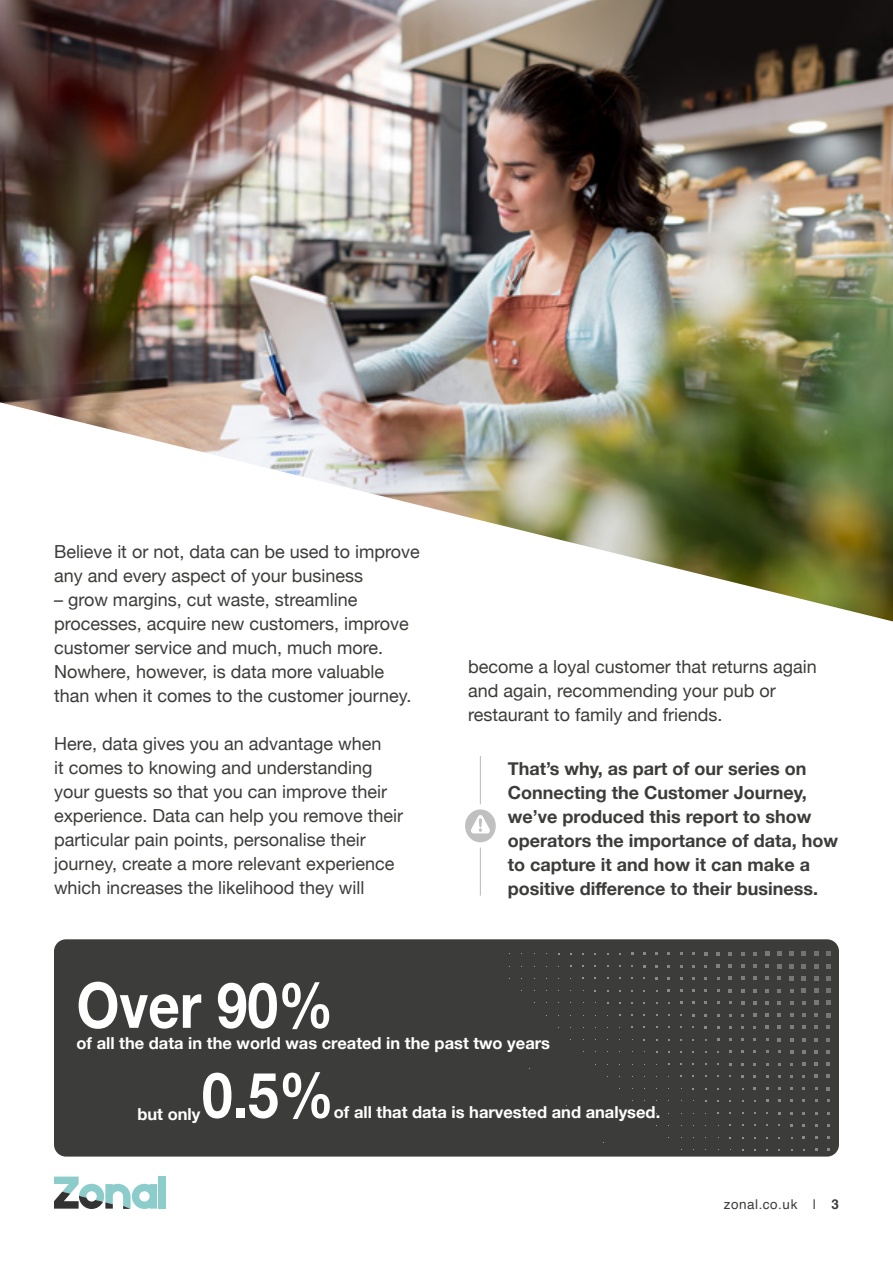
<style>
.page{position:relative;width:893px;height:1263px;background:#fff}
.page>*{position:absolute;margin:0;border:0;box-sizing:border-box;transform-origin:0 0}
.t1{font:700 63.15px "Helvetica Neue";color:#fff;scale:.87 1}
.t2{font:18px/24px "Helvetica Neue";color:#3c3c3b}
.t3{font:700 18px/24px "Helvetica Neue";color:#3c3c3b}
.t4{font:700 16.5px "Helvetica Neue";color:#fff}
.t5{font:13.5px "Helvetica";letter-spacing:.04em;color:#3c3c3b}
.s1{font-weight:700}
</style>
<div class="page">
<hr style="left:480px;top:756px;width:1px;height:48px;background:#c0c0c0">
<hr style="left:480px;top:847px;width:1px;height:49px;background:#c0c0c0">
<div style="left:465px;top:809px;width:31px;height:33px;background:#c0c0c0;border-radius:50%"></div>
<svg style="left:471px;top:815px;width:19px;height:18px"></svg>
<div style="left:54px;top:939px;width:785px;height:217px;background:#3c3c3b;border-radius:12px"></div>
<svg style="left:814px;top:1075px;width:4px;height:3px"></svg>
<svg style="left:802px;top:1062px;width:3px;height:4px"></svg>
<svg style="left:814px;top:1062px;width:4px;height:4px"></svg>
<svg style="left:827px;top:1062px;width:3px;height:4px"></svg>
<svg style="left:814px;top:1050px;width:4px;height:3px"></svg>
<svg style="left:826px;top:1050px;width:4px;height:4px"></svg>
<svg style="left:814px;top:1038px;width:4px;height:3px"></svg>
<svg style="left:826px;top:1038px;width:4px;height:3px"></svg>
<svg style="left:765px;top:1026px;width:4px;height:3px"></svg>
<svg style="left:802px;top:1025px;width:4px;height:4px"></svg>
<svg style="left:814px;top:1025px;width:4px;height:4px"></svg>
<svg style="left:826px;top:1025px;width:4px;height:4px"></svg>
<svg style="left:753px;top:1013px;width:3px;height:4px"></svg>
<svg style="left:765px;top:1013px;width:4px;height:4px"></svg>
<svg style="left:778px;top:1013px;width:3px;height:4px"></svg>
<svg style="left:790px;top:1013px;width:3px;height:4px"></svg>
<svg style="left:802px;top:1013px;width:4px;height:4px"></svg>
<svg style="left:814px;top:1013px;width:4px;height:4px"></svg>
<svg style="left:826px;top:1013px;width:4px;height:4px"></svg>
<svg style="left:765px;top:1001px;width:4px;height:3px"></svg>
<svg style="left:777px;top:1001px;width:4px;height:4px"></svg>
<svg style="left:790px;top:1001px;width:3px;height:4px"></svg>
<svg style="left:802px;top:1001px;width:4px;height:4px"></svg>
<svg style="left:814px;top:1001px;width:4px;height:4px"></svg>
<svg style="left:826px;top:1001px;width:4px;height:4px"></svg>
<svg style="left:765px;top:989px;width:4px;height:3px"></svg>
<svg style="left:777px;top:989px;width:4px;height:3px"></svg>
<svg style="left:802px;top:988px;width:4px;height:5px"></svg>
<svg style="left:814px;top:988px;width:4px;height:5px"></svg>
<svg style="left:826px;top:988px;width:4px;height:5px"></svg>
<svg style="left:753px;top:976px;width:4px;height:4px"></svg>
<svg style="left:765px;top:976px;width:4px;height:4px"></svg>
<svg style="left:777px;top:976px;width:4px;height:4px"></svg>
<svg style="left:789px;top:976px;width:5px;height:4px"></svg>
<svg style="left:802px;top:976px;width:4px;height:4px"></svg>
<svg style="left:814px;top:976px;width:4px;height:4px"></svg>
<svg style="left:826px;top:976px;width:5px;height:5px"></svg>
<svg style="left:716px;top:964px;width:3px;height:4px"></svg>
<svg style="left:728px;top:964px;width:4px;height:4px"></svg>
<svg style="left:741px;top:964px;width:3px;height:4px"></svg>
<svg style="left:753px;top:964px;width:4px;height:4px"></svg>
<svg style="left:765px;top:964px;width:4px;height:4px"></svg>
<svg style="left:777px;top:964px;width:4px;height:4px"></svg>
<svg style="left:789px;top:964px;width:5px;height:4px"></svg>
<svg style="left:802px;top:964px;width:4px;height:4px"></svg>
<svg style="left:814px;top:964px;width:4px;height:4px"></svg>
<svg style="left:826px;top:964px;width:5px;height:4px"></svg>
<svg style="left:716px;top:952px;width:4px;height:3px"></svg>
<svg style="left:728px;top:952px;width:4px;height:4px"></svg>
<svg style="left:741px;top:952px;width:3px;height:4px"></svg>
<svg style="left:753px;top:952px;width:4px;height:4px"></svg>
<svg style="left:765px;top:952px;width:4px;height:4px"></svg>
<svg style="left:777px;top:952px;width:4px;height:4px"></svg>
<svg style="left:789px;top:952px;width:5px;height:4px"></svg>
<svg style="left:801px;top:951px;width:5px;height:5px"></svg>
<svg style="left:814px;top:951px;width:4px;height:5px"></svg>
<svg style="left:826px;top:951px;width:5px;height:5px"></svg>
<img style="left:0;top:0;width:893px;height:621px">
<div style="left:158px;top:1176px;width:8px;height:32px;background:#8ccdcc"></div>
<svg style="left:54px;top:1176px;width:103px;height:33px"></svg>
<p class="t2" style="left:54px;top:541px;width:367px">Believe it or not, data can be used to improve any and every aspect of your business</p>
<p class="t2" style="left:54px;top:589px;width:359px">– grow margins, cut waste, streamline processes, acquire new customers, improve customer service and much, much more.<br>Nowhere, however, is data more valuable than when it comes to the customer journey.</p>
<p class="t2" style="left:54px;top:733px;width:351px">Here, data gives you an advantage when<br>it comes to knowing and understanding your guests so that you can improve their experience. Data can help you remove their particular pain points, personalise their journey, create a more relevant experience which increases the likelihood they will</p>
<p class="t2" style="left:468px;top:655px;width:350px">become a loyal customer that returns again and again, recommending your pub or restaurant to family and friends.</p>
<p class="t3" style="left:508px;top:757px;width:332px">That’s why, as part of our series on Connecting the Customer Journey, we’ve produced this report to show operators the importance of data, how to capture it and how it can make a positive difference to their business.</p>
<h1 class="t1" style="left:76px;top:956px;width:297px">Over 90%</h1>
<p class="t4" style="left:76px;top:1030px;width:475px">of all the data in the world was created in the past two years</p>
<h1 class="t1" style="left:202px;top:1046px;width:153px">0.5%</h1>
<p class="t4" style="left:334px;top:1099px;width:328px">of all that data is harvested and analysed.</p>
<p class="t4" style="left:137px;top:1101px;width:64px">but only</p>
<p class="t5" style="left:724px;top:1194px;width:117px">zonal.co.uk | <span class="s1">3</span></p>
</div>
